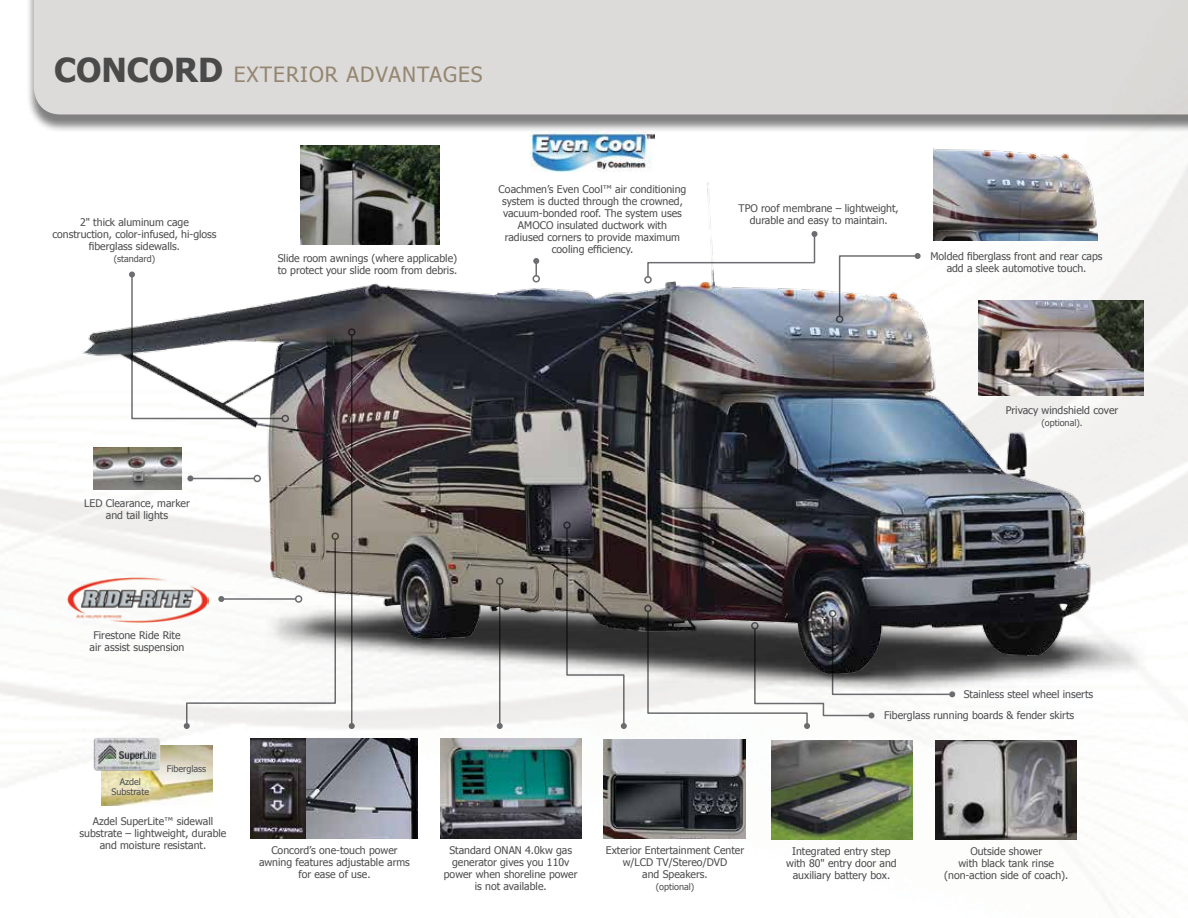
<style>
.page{position:relative;width:1188px;height:918px;background:#fff}
.page>*{position:absolute;margin:0;border:0;box-sizing:border-box;transform-origin:0 0}
.t1{font:21px "Tahoma";letter-spacing:.05em;color:#948671}
.t2{font:10.5px/12px "Tahoma";color:#4d4d4f;text-align:center}
.t3{font:9px/9.8px "Tahoma";color:#4d4d4f;text-align:center}
.s1{font-weight:700;font-size:33px;color:#4a4a4b}
</style>
<div class="page">
<img style="left:1px;top:133px;width:1187px;height:700px">
<div style="left:26px;top:0;width:1162px;height:133px;background:#000;opacity:.5"></div>
<div style="left:34px;top:0;width:1154px;height:114px;background:#dddbd9"></div>
<img style="left:0;top:0;width:1px;height:918px">
<img style="left:772px;top:740px;width:141px;height:100px">
<img style="left:531px;top:131px;width:123px;height:40px">
<svg style="left:129px;top:272px;width:155px;height:148px"></svg>
<div style="left:282px;top:415px;width:7px;height:7px;border:2px solid #6d6e71;border-radius:50%"></div>
<img style="left:300px;top:146px;width:140px;height:98px">
<img style="left:102px;top:746px;width:110px;height:60px">
<img style="left:94px;top:738px;width:66px;height:33px">
<svg style="left:533px;top:258px;width:6px;height:18px"></svg>
<div style="left:532px;top:275px;width:8px;height:8px;border:2px solid #6d6e71;border-radius:50%"></div>
<svg style="left:646px;top:231px;width:171px;height:47px"></svg>
<div style="left:644px;top:276px;width:8px;height:8px;border:2px solid #6d6e71;border-radius:50%"></div>
<hr style="left:190px;top:478px;width:64px;height:1px;background:#6d6e71">
<svg style="left:187px;top:475px;width:6px;height:6px"></svg>
<div style="left:254px;top:475px;width:7px;height:7px;border:2px solid #6d6e71;border-radius:50%"></div>
<svg style="left:838px;top:253px;width:83px;height:65px"></svg>
<div style="left:836px;top:316px;width:7px;height:7px;border:2px solid #6d6e71;border-radius:50%"></div>
<svg style="left:565px;top:527px;width:62px;height:202px"></svg>
<div style="left:563px;top:521px;width:8px;height:8px;border:2px solid #6d6e71;border-radius:50%"></div>
<div style="left:332px;top:533px;width:7px;height:7px;border:2px solid #6d6e71;border-radius:50%"></div>
<img style="left:93px;top:448px;width:88px;height:42px">
<img style="left:933px;top:146px;width:165px;height:95px">
<img style="left:935px;top:740px;width:142px;height:100px">
<img style="left:979px;top:301px;width:164px;height:94px">
<div style="left:644px;top:605px;width:8px;height:7px;border:2px solid #6d6e71;border-radius:50%"></div>
<img style="left:441px;top:739px;width:141px;height:99px">
<img style="left:305px;top:739px;width:113px;height:99px">
<img style="left:251px;top:739px;width:54px;height:99px">
<img style="left:604px;top:739px;width:141px;height:100px">
<hr style="left:499px;top:584px;width:2px;height:142px;background:#6d6e71">
<svg style="left:497px;top:723px;width:6px;height:6px"></svg>
<div style="left:496px;top:577px;width:8px;height:8px;border:2px solid #6d6e71;border-radius:50%"></div>
<hr style="left:351px;top:335px;width:1px;height:391px;background:#6d6e71">
<svg style="left:349px;top:723px;width:6px;height:6px"></svg>
<div style="left:348px;top:328px;width:8px;height:8px;border:2px solid #6d6e71;border-radius:50%"></div>
<svg style="left:647px;top:610px;width:308px;height:119px"></svg>
<div style="left:751px;top:622px;width:8px;height:8px;border:2px solid #6d6e71;border-radius:50%"></div>
<svg style="left:184px;top:538px;width:153px;height:191px"></svg>
<div style="left:295px;top:595px;width:7px;height:8px;border:2px solid #6d6e71;border-radius:50%"></div>
<img style="left:68px;top:577px;width:140px;height:46px">
<h1 class="t1" style="left:54px;top:60px;width:430px"><span class="s1">CONCORD</span> EXTERIOR ADVANTAGES</h1>
<p class="t2" style="left:499px;top:182px;width:189px">Coachmen’s Even Cool™ air conditioning system is ducted through the crowned, vacuum-bonded roof. The system uses AMOCO insulated ductwork with radiused corners to provide maximum cooling efficiency.</p>
<p class="t2" style="left:739px;top:202px;width:162px">TPO roof membrane – lightweight,</p>
<p class="t2" style="left:80px;top:215px;width:110px">2" thick aluminum cage</p>
<p class="t2" style="left:750px;top:214px;width:140px">durable and easy to maintain.</p>
<p class="t2" style="left:52px;top:227px;width:166px">construction, color-infused, hi-gloss fiberglass sidewalls.</p>
<p class="t3" style="left:114px;top:253px;width:43px">(standard)</p>
<p class="t2" style="left:278px;top:251px;width:181px;text-align:left">Slide room awnings (where applicable) to protect your slide room from debris.</p>
<p class="t2" style="left:930px;top:249px;width:174px">Molded fiberglass front and rear caps add a sleek automotive touch.</p>
<p class="t2" style="left:84px;top:496px;width:107px">LED Clearance, marker and tail lights</p>
<p class="t2" style="left:90px;top:628px;width:96px">Firestone Ride Rite air assist suspension</p>
<p class="t2" style="left:1006px;top:404px;width:114px">Privacy windshield cover</p>
<p class="t3" style="left:1041px;top:418px;width:43px">(optional).</p>
<p class="t3" style="left:112px;top:777px;width:39px">Azdel<br>Substrate</p>
<p class="t3" style="left:167px;top:763px;width:41px">Fiberglass</p>
<p class="t2" style="left:80px;top:815px;width:148px">Azdel SuperLite™ sidewall substrate – lightweight, durable and moisture resistant.</p>
<p class="t2" style="left:259px;top:844px;width:152px">Concord’s one-touch power awning features adjustable arms for ease of use.</p>
<p class="t2" style="left:606px;top:844px;width:140px">Exterior Entertainment Center w/LCD TV/Stereo/DVD<br>and Speakers.</p>
<p class="t3" style="left:656px;top:882px;width:40px">(optional)</p>
<p class="t2" style="left:444px;top:844px;width:135px">Standard ONAN 4.0kw gas generator gives you 110v power when shoreline power is not available.</p>
<p class="t2" style="left:884px;top:683px;width:211px;line-height:21.3px;text-align:left;text-indent:80px">Stainless steel wheel inserts<br>Fiberglass running boards &amp; fender skirts</p>
<p class="t2" style="left:786px;top:845px;width:112px">Integrated entry step with 80" entry door and auxiliary battery box.</p>
<p class="t2" style="left:944px;top:845px;width:126px">Outside shower<br>with black tank rinse (non-action side of coach).</p>
</div>
